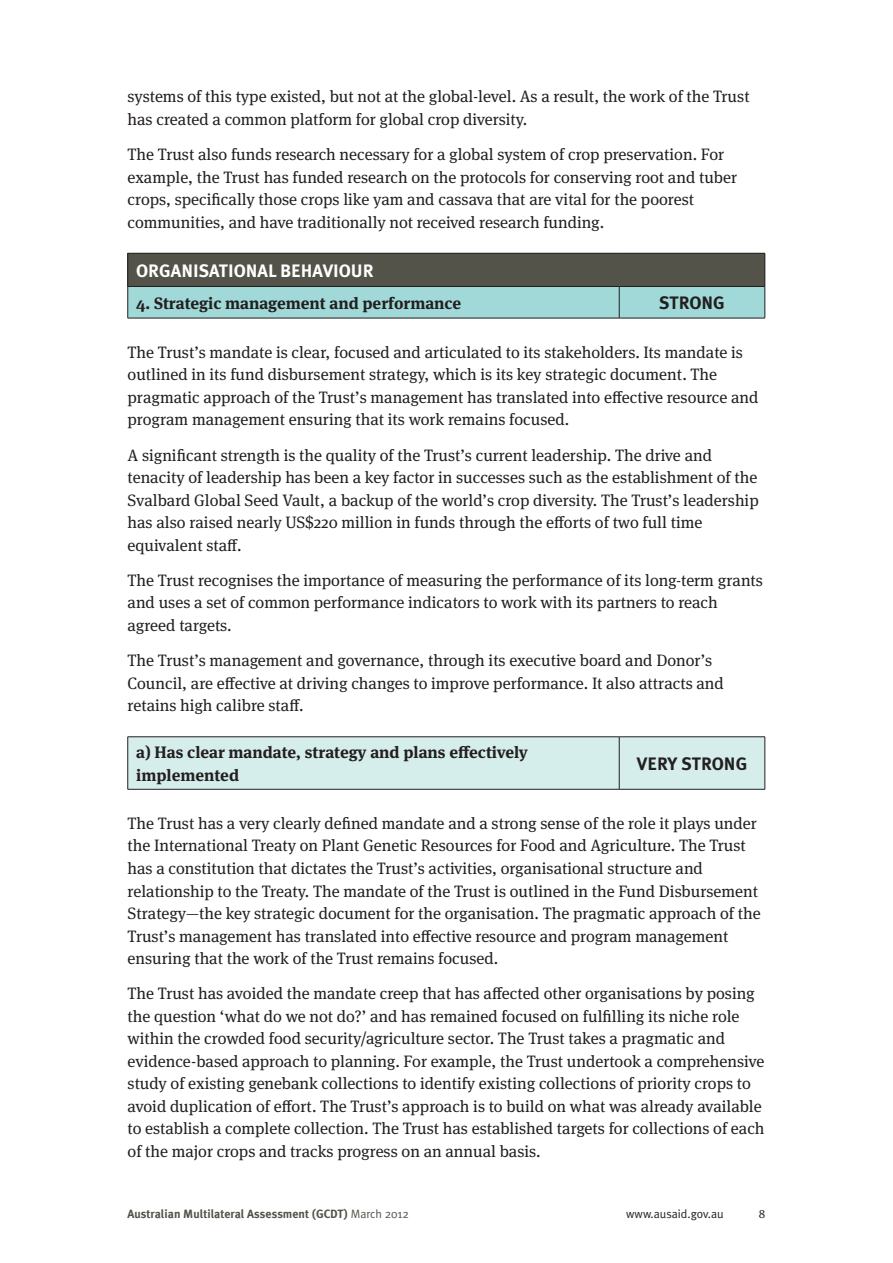
<style>
.page{position:relative;width:893px;height:1263px;background:#fff}
.page>*{position:absolute;margin:0;border:0;box-sizing:border-box;transform-origin:0 0}
._08a__TABLE_HEADING{font:700 18px "Meta Plus";color:#fff}
._08bbbb_RIGHT_COLUMN{font:700 18px "Meta Plus";color:#231f20}
._04__BODY_TEXT{font:16.5px/22.5px "Meta Serif OT";color:#231f20}
._04__BODY_TEXT-2{font:700 16.5px/22.5px "Meta Serif OT";color:#231f20}
.t1{font:700 12px "Meta Plus";color:#53534a}
.t2{font:12px "Meta Plus Normal";color:#231f20}
.t3{font:12px "Meta Serif OT";color:#231f20}
.s1{font-family:"Meta Plus Normal";font-weight:400}
</style>
<div class="page">
<div style="left:128px;top:253px;width:637px;height:33px;background:#53534a"></div>
<div style="left:128px;top:287px;width:637px;height:31px;background:#a0d9d7"></div>
<hr style="left:128px;top:253px;width:491px;height:1px;background:#231f20">
<hr style="left:619px;top:253px;width:146px;height:1px;background:#231f20">
<hr style="left:619px;top:287px;width:1px;height:31px;background:#231f20">
<hr style="left:128px;top:318px;width:491px;height:1px;background:#231f20">
<hr style="left:619px;top:318px;width:146px;height:1px;background:#231f20">
<hr style="left:127px;top:253px;width:1px;height:33px;background:#231f20">
<hr style="left:765px;top:253px;width:1px;height:33px;background:#231f20">
<hr style="left:128px;top:286px;width:491px;height:1px;background:#231f20">
<hr style="left:127px;top:287px;width:1px;height:31px;background:#231f20">
<hr style="left:619px;top:286px;width:146px;height:1px;background:#231f20">
<hr style="left:765px;top:287px;width:1px;height:31px;background:#231f20">
<div style="left:128px;top:737px;width:637px;height:52px;background:#d5edeb"></div>
<hr style="left:128px;top:736px;width:491px;height:1px;background:#231f20">
<hr style="left:619px;top:736px;width:146px;height:1px;background:#231f20">
<hr style="left:619px;top:737px;width:1px;height:52px;background:#231f20">
<hr style="left:128px;top:789px;width:491px;height:1px;background:#231f20">
<hr style="left:619px;top:789px;width:146px;height:1px;background:#231f20">
<hr style="left:127px;top:737px;width:1px;height:52px;background:#231f20">
<hr style="left:765px;top:737px;width:1px;height:52px;background:#231f20">
<p class="_04__BODY_TEXT" style="left:128px;top:86px;width:624px">systems of this type existed, but not at the global-level. As a result, the work of the Trust has created a common platform for global crop diversity.</p>
<p class="_04__BODY_TEXT" style="left:128px;top:143px;width:611px">The Trust also funds research necessary for a global system of crop preservation. For example, the Trust has funded research on the protocols for conserving root and tuber crops, specifically those crops like yam and cassava that are vital for the poorest communities, and have traditionally not received research funding.</p>
<p class="_08a__TABLE_HEADING" style="left:136px;top:260px;width:239px">ORGANISATIONAL BEHAVIOUR</p>
<p class="_04__BODY_TEXT-2" style="left:136px;top:292px;width:327px">4. Strategic management and performance</p>
<p class="_08bbbb_RIGHT_COLUMN" style="left:659px;top:293px;width:67px">STRONG</p>
<p class="_04__BODY_TEXT" style="left:128px;top:341px;width:632px">The Trust’s mandate is clear, focused and articulated to its stakeholders. Its mandate is outlined in its fund disbursement strategy, which is its key strategic document. The pragmatic approach of the Trust’s management has translated into effective resource and program management ensuring that its work remains focused.</p>
<p class="_04__BODY_TEXT" style="left:128px;top:444px;width:633px">A significant strength is the quality of the Trust’s current leadership. The drive and tenacity of leadership has been a key factor in successes such as the establishment of the Svalbard Global Seed Vault, a backup of the world’s crop diversity. The Trust’s leadership has also raised nearly US$220 million in funds through the efforts of two full time equivalent staff.</p>
<p class="_04__BODY_TEXT" style="left:128px;top:569px;width:637px">The Trust recognises the importance of measuring the performance of its long-term grants and uses a set of common performance indicators to work with its partners to reach agreed targets.</p>
<p class="_04__BODY_TEXT" style="left:128px;top:649px;width:598px">The Trust’s management and governance, through its executive board and Donor’s<br>Council, are effective at driving changes to improve performance. It also attracts and retains high calibre staff.</p>
<p class="_04__BODY_TEXT-2" style="left:136px;top:741px;width:393px">a) Has clear mandate, strategy and plans effectively implemented</p>
<p class="_08bbbb_RIGHT_COLUMN" style="left:637px;top:753px;width:112px">VERY STRONG</p>
<p class="_04__BODY_TEXT" style="left:128px;top:812px;width:635px">The Trust has a very clearly defined mandate and a strong sense of the role it plays under the International Treaty on Plant Genetic Resources for Food and Agriculture. The Trust has a constitution that dictates the Trust’s activities, organisational structure and relationship to the Treaty. The mandate of the Trust is outlined in the Fund Disbursement Strategy—the key strategic document for the organisation. The pragmatic approach of the Trust’s management has translated into effective resource and program management ensuring that the work of the Trust remains focused.</p>
<p class="_04__BODY_TEXT" style="left:128px;top:983px;width:638px">The Trust has avoided the mandate creep that has affected other organisations by posing the question ‘what do we not do?’ and has remained focused on fulfilling its niche role within the crowded food security/agriculture sector. The Trust takes a pragmatic and evidence-based approach to planning. For example, the Trust undertook a comprehensive study of existing genebank collections to identify existing collections of priority crops to avoid duplication of effort. The Trust’s approach is to build on what was already available to establish a complete collection. The Trust has established targets for collections of each of the major crops and tracks progress on an annual basis.</p>
<p class="t1" style="left:128px;top:1207px;width:283px">Australian Multilateral Assessment (GCDT) <span class="s1">March 2012</span></p>
<p class="t2" style="left:626px;top:1207px;width:99px">www.ausaid.gov.au</p>
<p class="t3" style="left:759px;top:1207px;width:8px">8</p>
</div>
